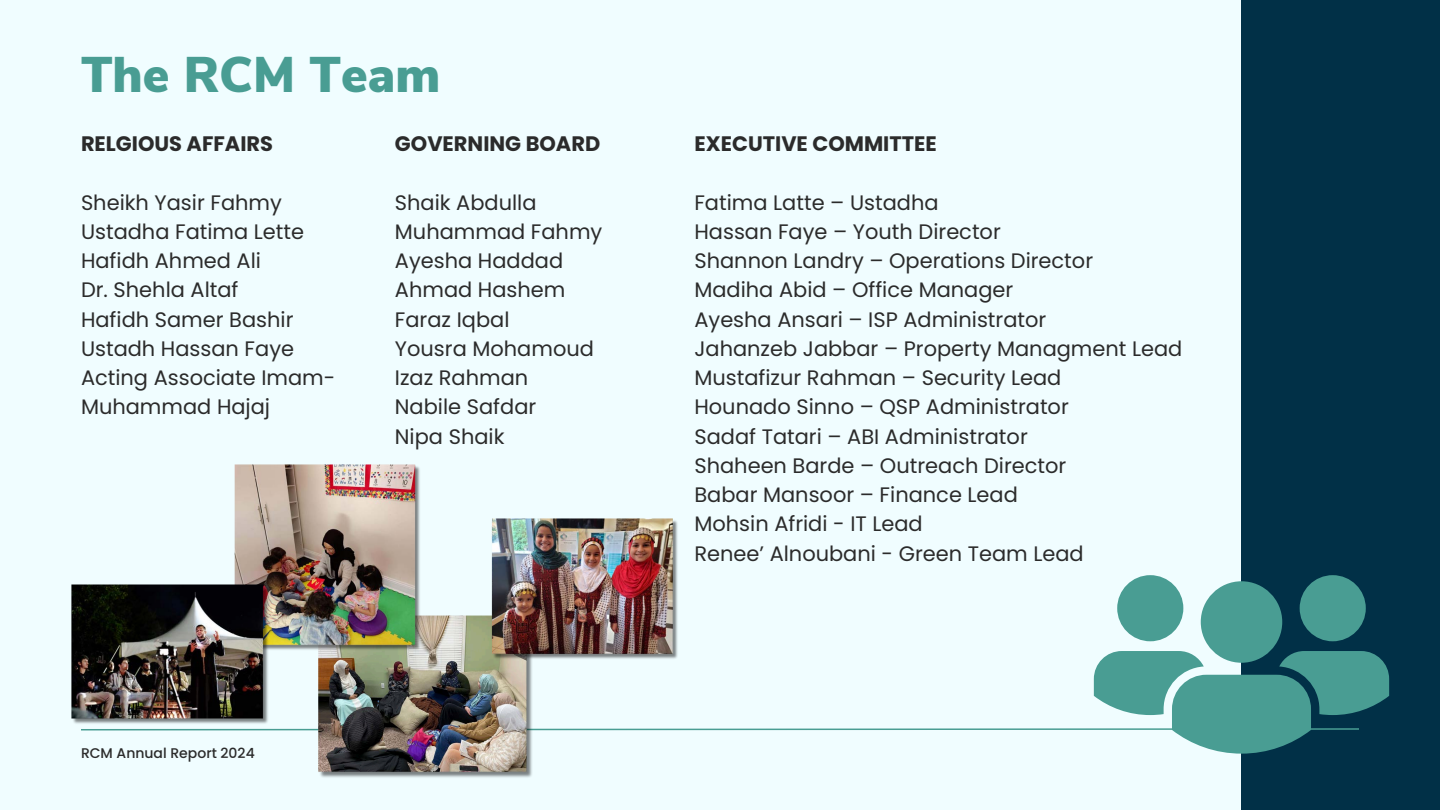
<style>
.page{position:relative;width:1440px;height:810px;background:#f0fdff}
.page>*{position:absolute;margin:0;border:0;box-sizing:border-box;transform-origin:0 0}
.t1{font:900 50px "Nunito Sans";color:#499d93}
.t2{font:20.9px/29.2px "Poppins";color:#2b2b2b}
.t3{font:700 20.9px "Poppins";color:#2b2b2b}
.t4{font:500 14px "Poppins";color:#2b2b2b}
</style>
<div class="page">
<div style="left:1242px;top:0;width:198px;height:810px;background:#013047"></div>
<div style="left:1201px;top:581px;width:81px;height:82px;background:#499d93;border-radius:50%"></div>
<div style="left:1117px;top:575px;width:66px;height:66px;background:#499d93;border-radius:50%"></div>
<div style="left:1300px;top:575px;width:66px;height:66px;background:#499d93;border-radius:50%"></div>
<svg style="left:81px;top:651px;width:1308px;height:103px"></svg>
<img style="left:316px;top:615px;width:219px;height:163px">
<img style="left:491px;top:518px;width:189px;height:143px">
<img style="left:235px;top:464px;width:186px;height:187px">
<img style="left:71px;top:585px;width:200px;height:141px">
<p class="t1" style="left:81px;top:42px;width:361px">The RCM Team</p>
<h3 class="t3" style="left:81px;top:129px;width:194px">RELGIOUS AFFAIRS</h3>
<p class="t2" style="left:81px;top:188px;width:202px">Sheikh Yasir Fahmy</p>
<h2 class="t2" style="left:81px;top:217px;width:225px">Ustadha Fatima Lette</h2>
<h3 class="t2" style="left:81px;top:246px;width:182px">Hafidh Ahmed Ali</h3>
<h2 class="t2" style="left:81px;top:275px;width:159px">Dr. Shehla Altaf</h2>
<h3 class="t2" style="left:81px;top:305px;width:214px">Hafidh Samer Bashir</h3>
<p class="t2" style="left:81px;top:334px;width:215px">Ustadh Hassan Faye</p>
<p class="t2" style="left:81px;top:363px;width:256px">Acting Associate Imam-<br>Muhammad Hajaj</p>
<p class="t3" style="left:395px;top:129px;width:207px">GOVERNING BOARD</p>
<p class="t2" style="left:395px;top:188px;width:209px">Shaik Abdulla<br>Muhammad Fahmy<br>Ayesha Haddad<br>Ahmad Hashem<br>Faraz Iqbal<br>Yousra Mohamoud<br>Izaz Rahman<br>Nabile Safdar<br>Nipa Shaik</p>
<p class="t4" style="left:81px;top:743px;width:175px">RCM Annual Report 2024</p>
<h1 class="t3" style="left:694px;top:129px;width:244px">EXECUTIVE COMMITTEE</h1>
<h2 class="t2" style="left:694px;top:188px;width:490px">Fatima Latte – Ustadha<br>Hassan Faye – Youth Director<br>Shannon Landry – Operations Director<br>Madiha Abid – Office Manager<br>Ayesha Ansari – ISP Administrator<br>Jahanzeb Jabbar – Property Managment Lead<br>Mustafizur Rahman – Security Lead<br>Hounado Sinno – QSP Administrator<br>Sadaf Tatari – ABI Administrator<br>Shaheen Barde – Outreach Director<br>Babar Mansoor – Finance Lead<br>Mohsin Afridi - IT Lead<br>Renee’ Alnoubani - Green Team Lead</h2>
</div>
